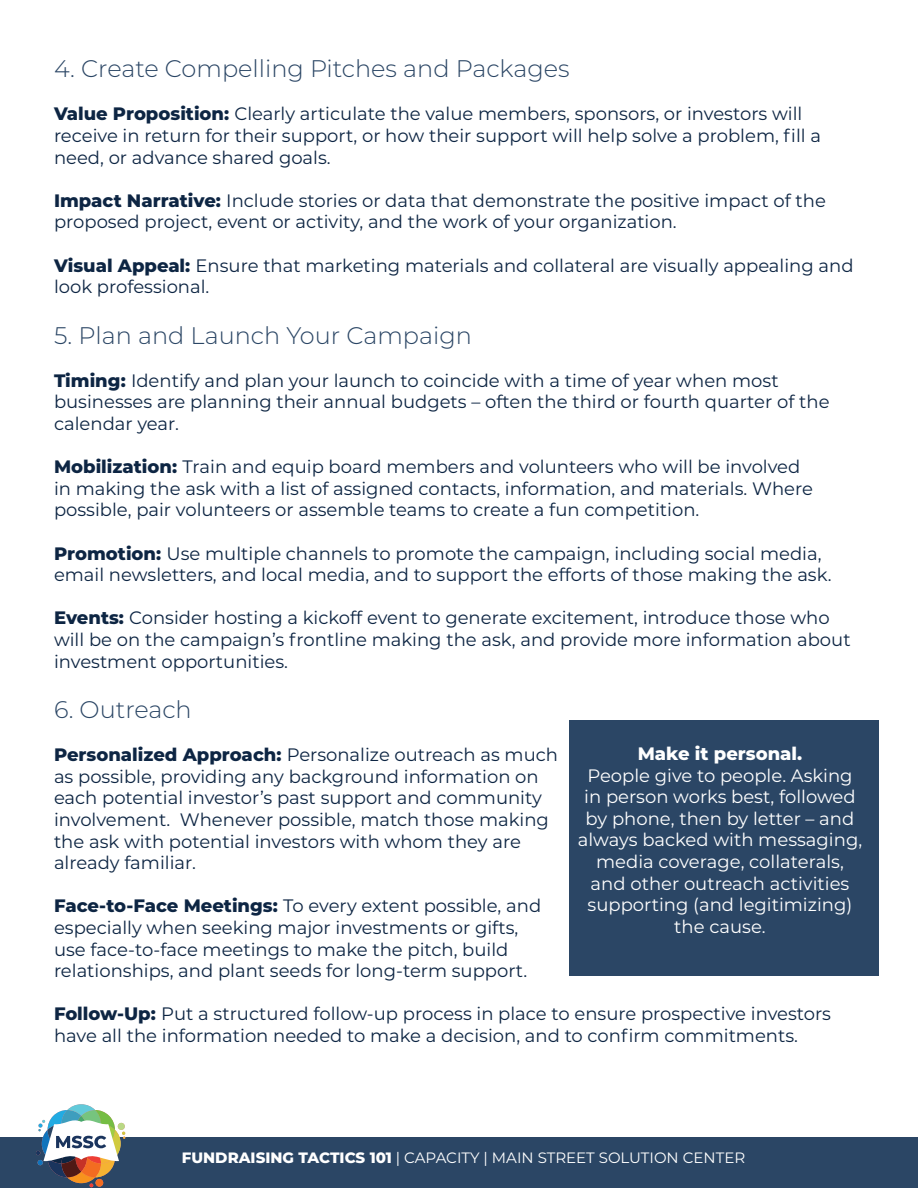
<style>
.page{position:relative;width:918px;height:1188px;background:#fff}
.page>*{position:absolute;margin:0;border:0;box-sizing:border-box;transform-origin:0 0}
.t1{font:300 24px "Montserrat";color:#2b4665}
.t2{font:18px/21.6px "Montserrat";color:#0d2543}
.t3{font:18px/21.6px "Montserrat";color:#fff;text-align:center}
.t4{font:800 18px "Montserrat";color:#fff}
.t5{font:15px "Montserrat";color:#fff}
.s1{font-weight:800}
</style>
<div class="page">
<div style="left:0;top:1137px;width:918px;height:50px;background:#2b4665"></div>
<img style="left:36px;top:1104px;width:89px;height:83px">
<div style="left:569px;top:720px;width:309px;height:256px;background:#2b4665"></div>
<p class="t1" style="left:54px;top:52px;width:517px">4. Create Compelling Pitches and Packages</p>
<p class="t2" style="left:54px;top:103px;width:769px"><span class="s1">Value Proposition:</span> Clearly articulate the value members, sponsors, or investors will receive in return for their support, or how their support will help solve a problem, fill a need, or advance shared goals.</p>
<p class="t2" style="left:54px;top:189px;width:773px"><span class="s1">Impact Narrative:</span> Include stories or data that demonstrate the positive impact of the proposed project, event or activity, and the work of your organization.</p>
<p class="t2" style="left:54px;top:254px;width:801px"><span class="s1">Visual Appeal:</span> Ensure that marketing materials and collateral are visually appealing and look professional.</p>
<p class="t1" style="left:54px;top:319px;width:419px">5. Plan and Launch Your Campaign</p>
<p class="t2" style="left:54px;top:369px;width:777px"><span class="s1">Timing:</span> Identify and plan your launch to coincide with a time of year when most businesses are planning their annual budgets – often the third or fourth quarter of the calendar year.</p>
<p class="t2" style="left:54px;top:455px;width:761px"><span class="s1">Mobilization:</span> Train and equip board members and volunteers who will be involved in making the ask with a list of assigned contacts, information, and materials. Where possible, pair volunteers or assemble teams to create a fun competition.</p>
<p class="t2" style="left:54px;top:542px;width:779px"><span class="s1">Promotion:</span> Use multiple channels to promote the campaign, including social media, email newsletters, and local media, and to support the efforts of those making the ask.</p>
<p class="t2" style="left:54px;top:607px;width:798px"><span class="s1">Events:</span> Consider hosting a kickoff event to generate excitement, introduce those who will be on the campaign’s frontline making the ask, and provide more information about investment opportunities.</p>
<p class="t1" style="left:54px;top:693px;width:139px">6. Outreach</p>
<p class="t2" style="left:54px;top:743px;width:505px"><span class="s1">Personalized Approach:</span> Personalize outreach as much as possible, providing any background information on each potential investor’s past support and community involvement. Whenever possible, match those making the ask with potential investors with whom they are already familiar.</p>
<p class="t2" style="left:54px;top:895px;width:489px"><span class="s1">Face-to-Face Meetings:</span> To every extent possible, and especially when seeking major investments or gifts, use face-to-face meetings to make the pitch, build relationships, and plant seeds for long-term support.</p>
<p class="t2" style="left:54px;top:1003px;width:779px"><span class="s1">Follow-Up:</span> Put a structured follow-up process in place to ensure prospective investors have all the information needed to make a decision, and to confirm commitments.</p>
<p class="t4" style="left:638px;top:740px;width:166px">Make it personal.</p>
<p class="t3" style="left:578px;top:764px;width:286px">People give to people. Asking in person works best, followed by phone, then by letter – and always backed with messaging, media coverage, collaterals, and other outreach activities supporting (and legitimizing) the cause.</p>
<p class="t5" style="left:182px;top:1148px;width:565px"><span class="s1">FUNDRAISING TACTICS 101</span> | CAPACITY | MAIN STREET SOLUTION CENTER</p>
</div>
